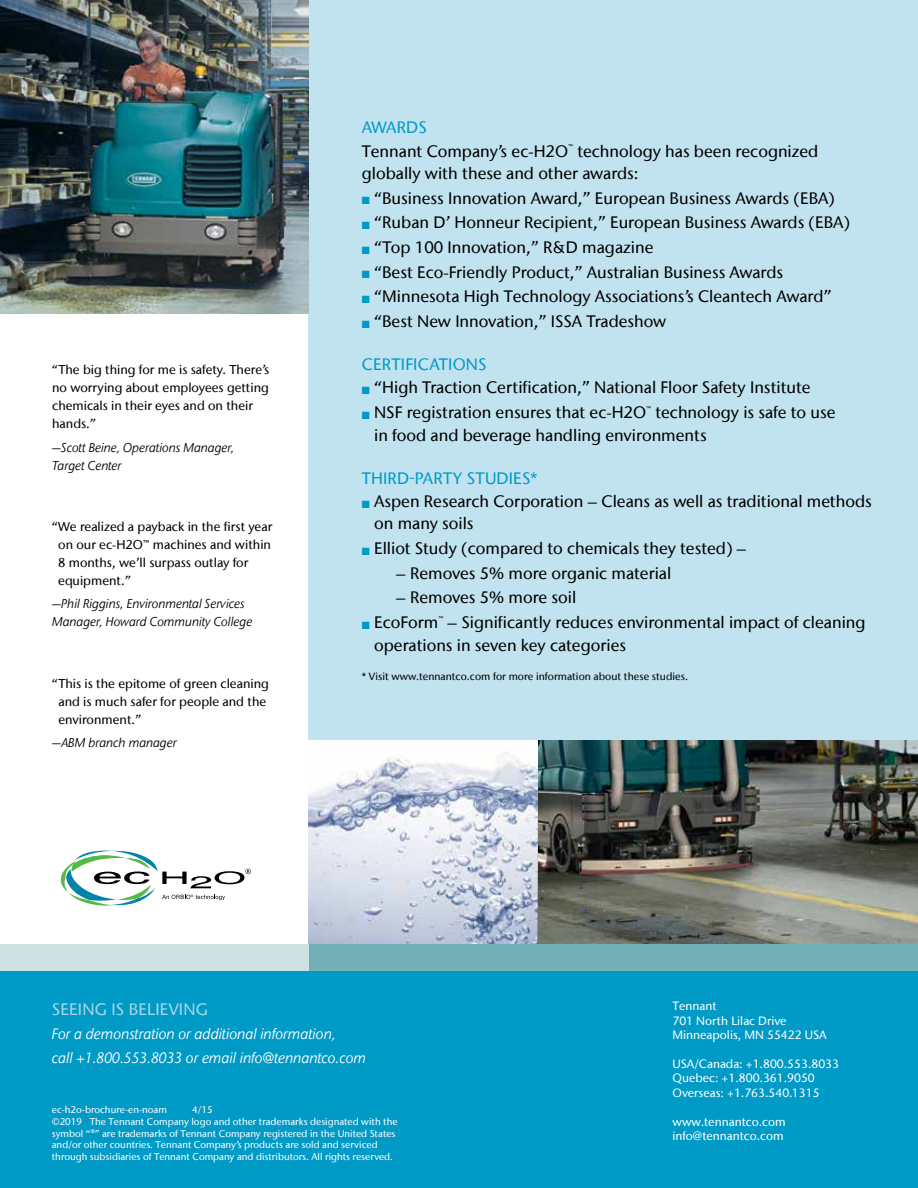
<style>
.page{position:relative;width:918px;height:1188px;background:#fff}
.page>*{position:absolute;margin:0;border:0;box-sizing:border-box;transform-origin:0 0}
.t1{font:500 16.5px/22.5px "Stone Sans IIITC Com";color:#000}
.t2{font:500 16.5px "Stone Sans IIITC Com";letter-spacing:.01em;color:#009ac7}
.t3{font:500 16.5px "Stone Sans IIITC Com";letter-spacing:.01em;color:#a5d7e9}
.t4{font:italic 15px/24px "Stone Sans IIITC Com";color:#fff}
.t5{font:500 12.75px/18px "Stone Sans IIITC Com";color:#000}
.t6{font:italic 12.75px/18px "Stone Sans IIITC Com";color:#000}
.t7{font:500 12px/14.4px "Stone Sans IIITC Com";color:#fff}
.t8{font:500 10.5px "Stone Sans IIITC Com";color:#000}
.t9{font:500 9.75px/11.7px "Stone Sans IIITC Com";color:#fff}
.s1{color:#009ac7}
</style>
<div class="page">
<div style="left:308px;top:0;width:610px;height:971px;background:#c1e2ef"></div>
<img style="left:538px;top:741px;width:380px;height:203px">
<img style="left:308px;top:741px;width:230px;height:203px">
<img style="left:0;top:0;width:308px;height:313px">
<div style="left:0;top:971px;width:918px;height:217px;background:#009ac7"></div>
<div style="left:308px;top:944px;width:610px;height:27px;background:#73afb7"></div>
<div style="left:0;top:944px;width:308px;height:27px;background:#cde1e3"></div>
<svg style="left:60px;top:850px;width:191px;height:56px"></svg>
<p class="t5" style="left:52px;top:361px;width:219px">“The big thing for me is safety. There’s no worrying about employees getting chemicals in their eyes and on their hands.”</p>
<p class="t6" style="left:52px;top:438px;width:184px">—Scott Beine, Operations Manager,<br>Target Center</p>
<p class="t5" style="left:58px;top:517px;width:216px;text-indent:-6px">“We realized a payback in the first year on our ec-H2O™ machines and within<br>8 months, we’ll surpass outlay for equipment.”</p>
<p class="t6" style="left:52px;top:595px;width:202px">—Phil Riggins, Environmental Services<br>Manager, Howard Community College</p>
<p class="t5" style="left:58px;top:674px;width:212px;text-indent:-7px">“This is the epitome of green cleaning and is much safer for people and the environment.”</p>
<p class="t6" style="left:52px;top:733px;width:126px">—ABM branch manager</p>
<p class="t1" style="left:362px;top:116px;width:458px"><span class="s1">AWARDS<br></span>Tennant Company’s ec-H2O<sup>™</sup> technology has been recognized globally with these and other awards:</p>
<p class="t1" style="left:362px;top:186px;width:475px"><span class="s1">■</span> “Business Innovation Award,” European Business Awards (EBA)</p>
<p class="t1" style="left:362px;top:211px;width:490px"><span class="s1">■</span> “Ruban D’ Honneur Recipient,” European Business Awards (EBA)</p>
<p class="t1" style="left:362px;top:236px;width:293px"><span class="s1">■</span> “Top 100 Innovation,” R&amp;D magazine</p>
<p class="t1" style="left:362px;top:260px;width:423px"><span class="s1">■</span> “Best Eco-Friendly Product,” Australian Business Awards</p>
<p class="t1" style="left:362px;top:285px;width:471px"><span class="s1">■</span> “Minnesota High Technology Associations’s Cleantech Award”</p>
<p class="t1" style="left:362px;top:310px;width:306px"><span class="s1">■</span> “Best New Innovation,” ISSA Tradeshow</p>
<p class="t2" style="left:362px;top:354px;width:126px">CERTIFICATIONS</p>
<p class="t1" style="left:362px;top:376px;width:450px"><span class="s1">■</span> “High Traction Certification,” National Floor Safety Institute</p>
<p class="t1" style="left:374px;top:401px;width:463px;text-indent:-12px"><span class="s1">■</span> NSF registration ensures that ec-H2O<sup>™</sup> technology is safe to use in food and beverage handling environments</p>
<p class="t2" style="left:362px;top:468px;width:177px">THIRD-PARTY STUDIES*</p>
<p class="t1" style="left:374px;top:490px;width:499px;text-indent:-12px"><span class="s1">■</span> Aspen Research Corporation – Cleans as well as traditional methods on many soils</p>
<p class="t1" style="left:362px;top:537px;width:386px"><span class="s1">■</span> Elliot Study (compared to chemicals they tested) –</p>
<p class="t1" style="left:396px;top:562px;width:277px">– Removes 5% more organic material</p>
<p class="t1" style="left:396px;top:586px;width:182px">– Removes 5% more soil</p>
<p class="t1" style="left:374px;top:611px;width:493px;text-indent:-12px"><span class="s1">■</span> EcoForm<sup>™</sup> – Significantly reduces environmental impact of cleaning operations in seven key categories</p>
<p class="t8" style="left:362px;top:670px;width:328px">* Visit www.tennantco.com for more information about these studies.</p>
<p class="t3" style="left:52px;top:999px;width:158px">SEEING IS BELIEVING</p>
<p class="t4" style="left:52px;top:1022px;width:316px">For a demonstration or additional information,<br>call +1.800.553.8033 or email info@tennantco.com</p>
<p class="t9" style="left:52px;top:1104px;width:347px;text-indent:140px">4/15<br>©2019 The Tennant Company logo and other trademarks designated with the symbol “®” are trademarks of Tennant Company registered in the United States and/or other countries. Tennant Company’s products are sold and serviced through subsidiaries of Tennant Company and distributors. All rights reserved.</p>
<p class="t9" style="left:52px;top:1104px;width:117px">ec-h2o-brochure-en-noam</p>
<p class="t7" style="left:672px;top:999px;width:156px">Tennant<br>701 North Lilac Drive<br>Minneapolis, MN 55422 USA</p>
<p class="t7" style="left:672px;top:1056px;width:168px">USA/Canada: +1.800.553.8033<br>Quebec: +1.800.361.9050<br>Overseas: +1.763.540.1315</p>
<p class="t7" style="left:672px;top:1114px;width:115px">www.tennantco.com info@tennantco.com</p>
</div>
